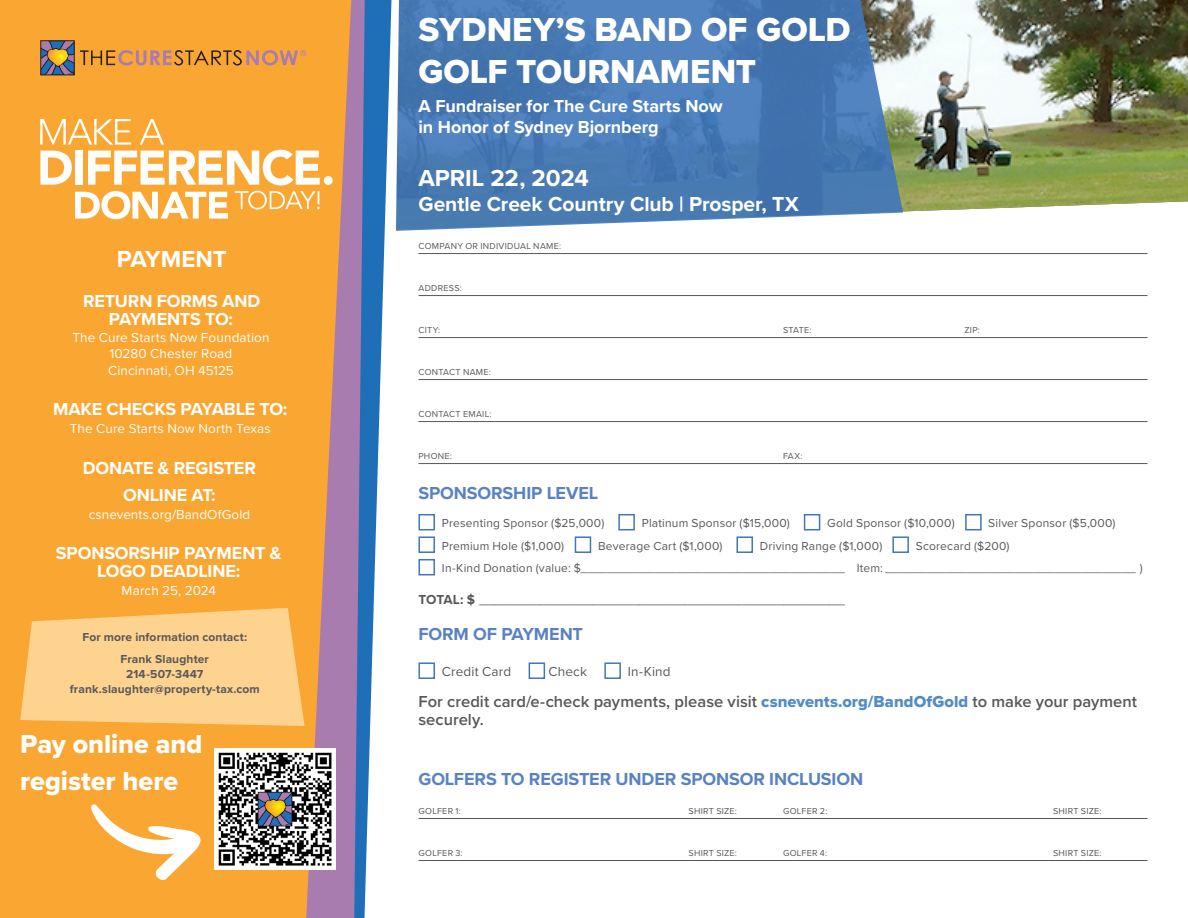
<style>
.page{position:relative;width:1188px;height:918px;background:#fff}
.page>*{position:absolute;margin:0;border:0;box-sizing:border-box;transform-origin:0 0}
.t1{font:34.5px/42px "Proxima Nova Extrabld";color:#fff}
.Paragraph{font:27px/37.5px "Proxima Nova Extrabld";letter-spacing:-.005em;color:#fff}
.Date{font:700 24px "Proxima Nova";letter-spacing:-.005em;color:#fff}
.Location{font:700 21px "Proxima Nova";letter-spacing:-.005em;color:#fff}
.Sponsorship_Level{font:700 18px/18px "Proxima Nova";letter-spacing:-.01em;color:#fff;text-align:center}
.Sponsorship_Level-2{font:700 18px "Proxima Nova";letter-spacing:-.005em;color:#5982c3}
.Honor{font:700 18px/21.6px "Proxima Nova";letter-spacing:-.005em;color:#fff}
.Paragraph-2{font:700 18px "Proxima Nova";letter-spacing:-.005em;color:#5982c3}
.Paragraph-3{font:600 16.5px/18px "Proxima Nova";color:#57585a}
.Paragraph-4{font:13.5px/16.5px "Proxima Nova";letter-spacing:.01em;color:#fff;text-align:center}
.Paragraph-5{font:13.5px "Proxima Nova";letter-spacing:.01em;color:#57585a}
.Paragraph-6{font:12px/22.5px "Proxima Nova";letter-spacing:.015em;color:#57585a}
.Paragraph-7{font:700 12px/15px "Proxima Nova";letter-spacing:.01em;color:#57585a;text-align:center}
.t2{font:9px "Proxima Nova";letter-spacing:.03em;color:#57585a}
.s1{font-weight:700}
.s2{font-family:"Proxima Nova Extrabld";font-weight:400;color:#528cc5}
</style>
<div class="page">
<img style="left:903px;top:0;width:285px;height:212px">
<svg style="left:399px;top:0;width:504px;height:231px;background:#5281b6"></svg>
<hr style="left:418px;top:253px;width:730px;height:1px;background:#57585a">
<hr style="left:418px;top:295px;width:730px;height:1px;background:#57585a">
<hr style="left:418px;top:337px;width:730px;height:1px;background:#57585a">
<hr style="left:418px;top:379px;width:730px;height:1px;background:#57585a">
<hr style="left:418px;top:421px;width:730px;height:1px;background:#57585a">
<hr style="left:418px;top:463px;width:730px;height:1px;background:#57585a">
<div style="left:418px;top:514px;width:17px;height:16px;border:2px solid #4077bc"></div>
<div style="left:618px;top:514px;width:17px;height:16px;border:2px solid #4077bc"></div>
<div style="left:804px;top:514px;width:16px;height:16px;border:2px solid #4077bc"></div>
<div style="left:965px;top:514px;width:17px;height:16px;border:2px solid #4077bc"></div>
<div style="left:418px;top:536px;width:17px;height:17px;border:2px solid #4077bc"></div>
<div style="left:575px;top:536px;width:16px;height:17px;border:2px solid #4077bc"></div>
<div style="left:736px;top:536px;width:17px;height:17px;border:2px solid #4077bc"></div>
<div style="left:892px;top:536px;width:17px;height:17px;border:2px solid #4077bc"></div>
<div style="left:418px;top:559px;width:17px;height:16px;border:2px solid #4077bc"></div>
<div style="left:418px;top:662px;width:17px;height:17px;border:2px solid #4077bc"></div>
<div style="left:529px;top:662px;width:16px;height:17px;border:2px solid #4077bc"></div>
<div style="left:604px;top:662px;width:17px;height:17px;border:2px solid #4077bc"></div>
<hr style="left:418px;top:818px;width:730px;height:1px;background:#57585a">
<hr style="left:418px;top:860px;width:730px;height:1px;background:#57585a">
<div style="left:0;top:0;width:372px;height:918px;background:#faa633"></div>
<svg style="left:365px;top:0;width:34px;height:918px"></svg>
<svg style="left:306px;top:0;width:59px;height:918px;fill:#a97cb0"></svg>
<svg style="left:80px;top:50px;width:226px;height:16px"></svg>
<svg style="left:42px;top:42px;width:31px;height:31px"></svg>
<div style="left:40px;top:40px;width:35px;height:35px;border:1px solid #231f20"></div>
<div style="left:324px;top:176px;width:9px;height:9px;background:#fff;border-radius:50%"></div>
<svg style="left:40px;top:119px;width:280px;height:100px"></svg>
<svg style="left:20px;top:608px;width:285px;height:118px;background:#fdcd83"></svg>
<img style="left:214px;top:748px;width:122px;height:121px">
<svg style="left:91px;top:804px;width:110px;height:76px"></svg>
<p class="Date" style="left:117px;top:241px;width:112px">PAYMENT</p>
<p class="Sponsorship_Level" style="left:83px;top:292px;width:179px">RETURN FORMS AND<br>PAYMENTS TO:</p>
<p class="Paragraph-4" style="left:72px;top:328px;width:199px">The Cure Starts Now Foundation<br>10280 Chester Road<br>Cincinnati, OH 45125</p>
<p class="Sponsorship_Level" style="left:53px;top:400px;width:236px">MAKE CHECKS PAYABLE TO:</p>
<p class="Paragraph-4" style="left:70px;top:420px;width:203px">The Cure Starts Now North Texas</p>
<p class="Sponsorship_Level" style="left:83px;top:458px;width:175px">DONATE &amp; REGISTER</p>
<p class="Sponsorship_Level" style="left:123px;top:485px;width:94px">ONLINE AT:</p>
<p class="Paragraph-4" style="left:89px;top:505px;width:163px">csnevents.org/BandOfGold</p>
<p class="Sponsorship_Level" style="left:56px;top:544px;width:227px">SPONSORSHIP PAYMENT &amp;<br>LOGO DEADLINE:</p>
<p class="Paragraph-4" style="left:122px;top:582px;width:96px">March 25, 2024</p>
<p class="Paragraph-7" style="left:82px;top:629px;width:166px">For more information contact:</p>
<p class="Paragraph-7" style="left:70px;top:652px;width:191px">Frank Slaughter<br>214-507-3447 frank.slaughter@property-tax.com</p>
<p class="Paragraph" style="left:20px;top:724px;width:184px">Pay online and register here</p>
<p class="t1" style="left:418px;top:8px;width:433px">SYDNEY’S BAND OF GOLD<br>GOLF TOURNAMENT</p>
<p class="Honor" style="left:418px;top:95px;width:306px">A Fundraiser for The Cure Starts Now in Honor of Sydney Bjornberg</p>
<p class="Date" style="left:418px;top:160px;width:172px">APRIL 22, 2024</p>
<p class="Location" style="left:418px;top:189px;width:382px">Gentle Creek Country Club | Prosper, TX</p>
<p class="t2" style="left:418px;top:239px;width:144px">COMPANY OR INDIVIDUAL NAME:</p>
<p class="t2" style="left:418px;top:281px;width:45px">ADDRESS:</p>
<p class="t2" style="left:418px;top:323px;width:23px">CITY:</p>
<p class="t2" style="left:783px;top:323px;width:30px">STATE:</p>
<p class="t2" style="left:965px;top:323px;width:17px">ZIP:</p>
<p class="t2" style="left:418px;top:365px;width:74px">CONTACT NAME:</p>
<p class="t2" style="left:418px;top:407px;width:75px">CONTACT EMAIL:</p>
<p class="t2" style="left:418px;top:449px;width:35px">PHONE:</p>
<p class="t2" style="left:783px;top:449px;width:21px">FAX:</p>
<p class="Sponsorship_Level-2" style="left:418px;top:480px;width:181px">SPONSORSHIP LEVEL</p>
<p class="Paragraph-6" style="left:442px;top:512px;width:164px">Presenting Sponsor ($25,000)</p>
<p class="Paragraph-6" style="left:642px;top:512px;width:150px">Platinum Sponsor ($15,000)</p>
<p class="Paragraph-6" style="left:827px;top:512px;width:129px">Gold Sponsor ($10,000)</p>
<p class="Paragraph-6" style="left:988px;top:512px;width:129px">Silver Sponsor ($5,000)</p>
<p class="Paragraph-6" style="left:442px;top:534px;width:124px">Premium Hole ($1,000)</p>
<p class="Paragraph-6" style="left:598px;top:534px;width:126px">Beverage Cart ($1,000)</p>
<p class="Paragraph-6" style="left:760px;top:534px;width:124px">Driving Range ($1,000)</p>
<p class="Paragraph-6" style="left:442px;top:534px;width:703px;text-indent:474px">Scorecard ($200)<br>In-Kind Donation (value: $_______________________________________ Item: _____________________________________ )</p>
<p class="Paragraph-5" style="left:418px;top:589px;width:428px"><span class="s1">TOTAL: $</span> ________________________________________________</p>
<p class="Paragraph-2" style="left:418px;top:621px;width:166px">FORM OF PAYMENT</p>
<p class="Paragraph-5" style="left:442px;top:661px;width:71px">Credit Card</p>
<p class="Paragraph-5" style="left:549px;top:661px;width:40px">Check</p>
<p class="Paragraph-5" style="left:628px;top:661px;width:44px">In-Kind</p>
<p class="Paragraph-3" style="left:418px;top:693px;width:720px">For credit card/e-check payments, please visit <span class="s2">csnevents.org/BandOfGold</span> to make your payment securely.</p>
<p class="Sponsorship_Level-2" style="left:418px;top:766px;width:446px">GOLFERS TO REGISTER UNDER SPONSOR INCLUSION</p>
<p class="t2" style="left:418px;top:804px;width:44px">GOLFER 1:</p>
<p class="t2" style="left:688px;top:804px;width:50px">SHIRT SIZE:</p>
<p class="t2" style="left:783px;top:804px;width:46px">GOLFER 2:</p>
<p class="t2" style="left:1053px;top:804px;width:50px">SHIRT SIZE:</p>
<p class="t2" style="left:418px;top:846px;width:46px">GOLFER 3:</p>
<p class="t2" style="left:688px;top:846px;width:50px">SHIRT SIZE:</p>
<p class="t2" style="left:783px;top:846px;width:46px">GOLFER 4:</p>
<p class="t2" style="left:1053px;top:846px;width:50px">SHIRT SIZE:</p>
</div>
